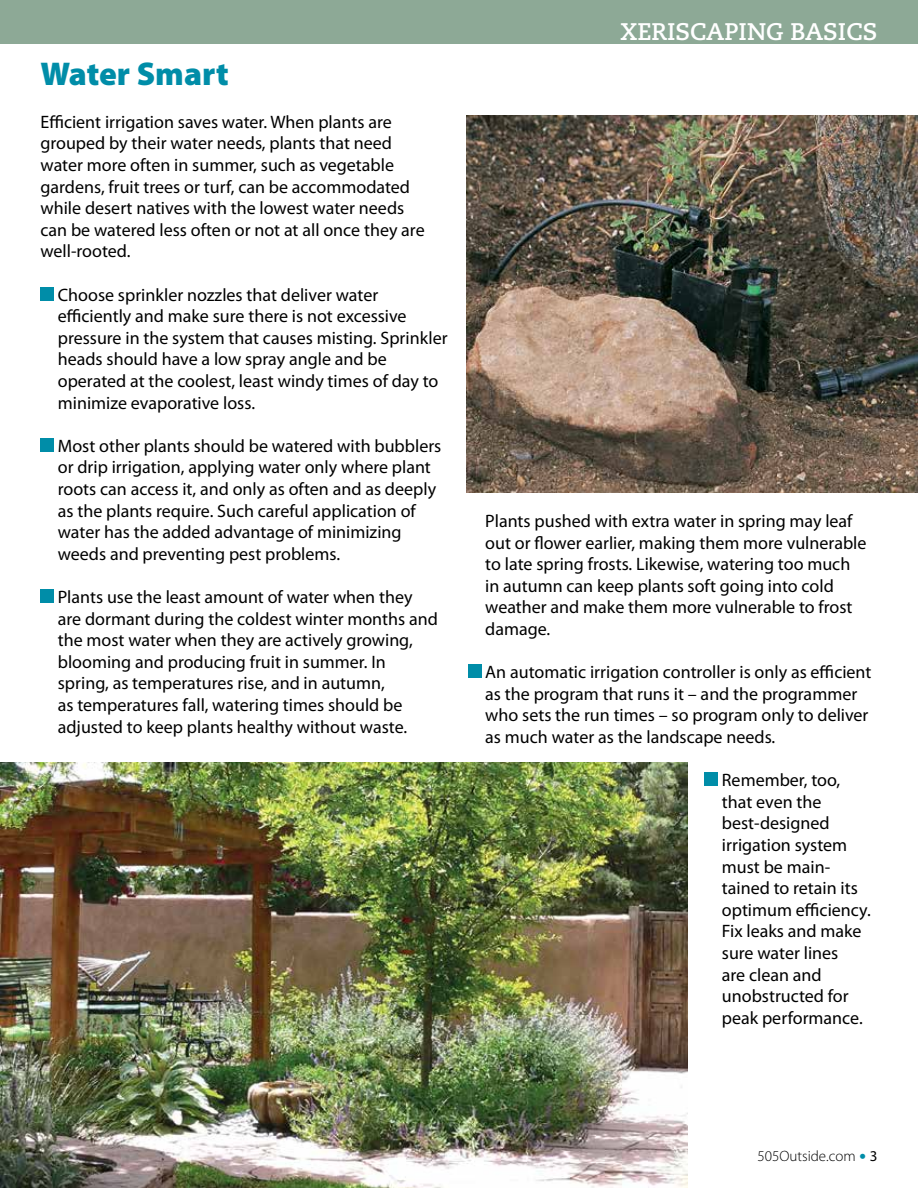
<style>
.page{position:relative;width:918px;height:1188px;background:#fff}
.page>*{position:absolute;margin:0;border:0;box-sizing:border-box;transform-origin:0 0}
.t1{font:900 33px "Myriad Pro";color:#008da8}
.t2{font:700 24px "Caecilia LT Std";color:#fff}
.t3{font:18px/21.6px "Myriad Pro";color:#000}
.t4{font:300 15px "Myriad Pro";color:#000}
.s1{font-weight:900;font-size:18px;color:#008da8}
.s2{font-weight:400}
</style>
<div class="page">
<div style="left:40px;top:287px;width:14px;height:14px;background:#008da8"></div>
<div style="left:40px;top:438px;width:14px;height:14px;background:#008da8"></div>
<div style="left:40px;top:590px;width:14px;height:13px;background:#008da8"></div>
<div style="left:468px;top:665px;width:14px;height:13px;background:#008da8"></div>
<div style="left:705px;top:773px;width:13px;height:13px;background:#008da8"></div>
<div style="left:0;top:0;width:918px;height:44px;background:#8da996"></div>
<img style="left:466px;top:115px;width:452px;height:377px">
<img style="left:0;top:762px;width:687px;height:426px">
<h1 class="t1" style="left:40px;top:52px;width:190px">Water Smart</h1>
<p class="t3" style="left:40px;top:111px;width:386px">Efficient irrigation saves water. When plants are grouped by their water needs, plants that need water more often in summer, such as vegetable gardens, fruit trees or turf, can be accommodated while desert natives with the lowest water needs can be watered less often or not at all once they are well-rooted.</p>
<p class="t3" style="left:58px;top:284px;width:391px">Choose sprinkler nozzles that deliver water efficiently and make sure there is not excessive pressure in the system that causes misting. Sprinkler heads should have a low spray angle and be operated at the coolest, least windy times of day to minimize evaporative loss.</p>
<p class="t3" style="left:58px;top:435px;width:385px">Most other plants should be watered with bubblers or drip irrigation, applying water only where plant roots can access it, and only as often and as deeply as the plants require. Such careful application of water has the added advantage of minimizing weeds and preventing pest problems.</p>
<p class="t3" style="left:58px;top:586px;width:382px">Plants use the least amount of water when they are dormant during the coldest winter months and the most water when they are actively growing, blooming and producing fruit in summer. In spring, as temperatures rise, and in autumn,<br>as temperatures fall, watering times should be adjusted to keep plants healthy without waste.</p>
<h2 class="t2" style="left:620px;top:18px;width:259px">XERISCAPING BASICS</h2>
<p class="t3" style="left:485px;top:510px;width:383px">Plants pushed with extra water in spring may leaf out or flower earlier, making them more vulnerable to late spring frosts. Likewise, watering too much in autumn can keep plants soft going into cold weather and make them more vulnerable to frost damage.</p>
<p class="t3" style="left:485px;top:661px;width:388px">An automatic irrigation controller is only as efficient as the program that runs it – and the programmer who sets the run times – so program only to deliver as much water as the landscape needs.</p>
<p class="t3" style="left:722px;top:769px;width:150px">Remember, too, that even the best-designed irrigation system must be main&shy;tained to retain its optimum efficiency.<br>Fix leaks and make sure water lines<br>are clean and unobstructed for peak performance.</p>
<p class="t4" style="left:757px;top:1147px;width:122px">505Outside.com <span class="s1">•</span> <span class="s2">3</span></p>
</div>
